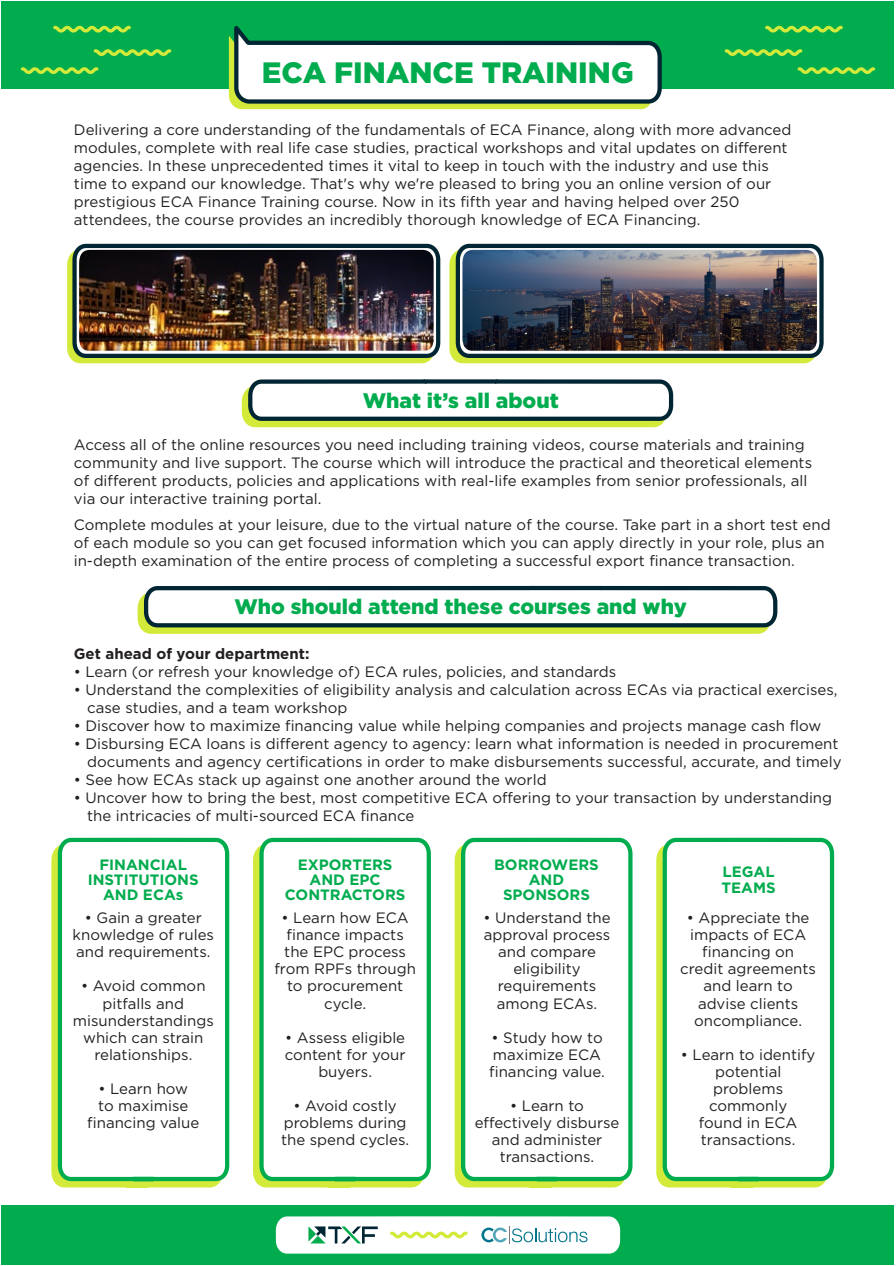
<style>
.page{position:relative;width:896px;height:1266px;background:#fff}
.page>*{position:absolute;margin:0;border:0;box-sizing:border-box;transform-origin:0 0}
.t1{font:900 29.4px "Gotham";color:#00ac4e}
.t2{font:900 21px "Gotham";color:#00ac4e}
.t3{font:15px/17.1px "Gotham";color:#231f20;text-align:center}
.t4{font:700 15px/15.3px "Gotham";color:#00ac4e;text-align:center}
.t5{font:700 15px "Gotham";color:#231f20}
</style>
<div class="page">
<div style="left:2px;top:2px;width:892px;height:87px;background:#00ac4e"></div>
<div style="left:2px;top:1205px;width:892px;height:59px;background:#00ac4e"></div>
<svg style="left:241px;top:379px;width:433px;height:49px"></svg>
<svg style="left:137px;top:585px;width:641px;height:49px"></svg>
<svg style="left:55px;top:1183px;width:150px;height:5px"></svg>
<svg style="left:608px;top:1183px;width:216px;height:5px"></svg>
<svg style="left:51px;top:837px;width:160px;height:346px"></svg>
<svg style="left:211px;top:837px;width:202px;height:346px"></svg>
<svg style="left:413px;top:837px;width:201px;height:346px"></svg>
<svg style="left:614px;top:837px;width:221px;height:346px"></svg>
<img style="left:67px;top:243px;width:757px;height:121px">
<img style="left:79px;top:250px;width:355px;height:101px">
<svg style="left:21px;top:67px;width:77px;height:7px"></svg>
<svg style="left:797px;top:67px;width:78px;height:7px"></svg>
<svg style="left:94px;top:49px;width:77px;height:7px"></svg>
<svg style="left:725px;top:49px;width:77px;height:7px"></svg>
<svg style="left:53px;top:26px;width:78px;height:7px"></svg>
<svg style="left:765px;top:26px;width:78px;height:7px"></svg>
<svg style="left:229px;top:26px;width:433px;height:83px"></svg>
<svg style="left:276px;top:1216px;width:344px;height:37px;background:#e7f2eb"></svg>
<h1 class="t1" style="left:262px;top:60px;width:373px">ECA FINANCE TRAINING</h1>
<p class="t3" style="left:74px;top:121px;width:719px;line-height:18px;text-align:left">Delivering a core understanding of the fundamentals of ECA Finance, along with more advanced modules, complete with real life case studies, practical workshops and vital updates on different agencies. In these unprecedented times it vital to keep in touch with the industry and use this time to expand our knowledge. That's why we're pleased to bring you an online version of our prestigious ECA Finance Training course. Now in its fifth year and having helped over 250 attendees, the course provides an incredibly thorough knowledge of ECA Financing.</p>
<h2 class="t2" style="left:363px;top:391px;width:197px">What it’s all about</h2>
<p class="t3" style="left:74px;top:437px;width:740px;line-height:18px;text-align:left">Access all of the online resources you need including training videos, course materials and training community and live support. The course which will introduce the practical and theoretical elements of different products, policies and applications with real-life examples from senior professionals, all via our interactive training portal.</p>
<p class="t3" style="left:74px;top:517px;width:758px;line-height:18px;text-align:left">Complete modules at your leisure, due to the virtual nature of the course. Take part in a short test end of each module so you can get focused information which you can apply directly in your role, plus an in-depth examination of the entire process of completing a successful export finance transaction.</p>
<h2 class="t2" style="left:234px;top:597px;width:454px">Who should attend these courses and why</h2>
<p class="t5" style="left:74px;top:647px;width:237px">Get ahead of your department:</p>
<p class="t3" style="left:74px;top:664px;width:544px">• Learn (or refresh your knowledge of) ECA rules, policies, and standards</p>
<p class="t3" style="left:87px;top:682px;width:752px;line-height:18px;text-align:left;text-indent:-13px">• Understand the complexities of eligibility analysis and calculation across ECAs via practical exercises, case studies, and a team workshop</p>
<p class="t3" style="left:74px;top:718px;width:749px">• Discover how to maximize financing value while helping companies and projects manage cash flow</p>
<p class="t3" style="left:74px;top:736px;width:769px;line-height:18px;text-align:right">• Disbursing ECA loans is different agency to agency: learn what information is needed in procurement documents and agency certifications in order to make disbursements successful, accurate, and timely</p>
<p class="t3" style="left:74px;top:772px;width:474px">• See how ECAs stack up against one another around the world</p>
<p class="t3" style="left:87px;top:790px;width:746px;line-height:18px;text-align:left;text-indent:-13px">• Uncover how to bring the best, most competitive ECA offering to your transaction by understanding the intricacies of multi-sourced ECA finance</p>
<p class="t4" style="left:88px;top:857px;width:113px">FINANCIAL<br>INSTITUTIONS<br>AND ECAs</p>
<p class="t4" style="left:285px;top:857px;width:122px">EXPORTERS<br>AND EPC<br>CONTRACTORS</p>
<p class="t4" style="left:494px;top:857px;width:106px">BORROWERS<br>AND<br>SPONSORS</p>
<p class="t4" style="left:721px;top:865px;width:56px;text-align:left">LEGAL<br>TEAMS</p>
<p class="t3" style="left:73px;top:910px;width:143px">• Gain a greater knowledge of rules and requirements.</p>
<p class="t3" style="left:73px;top:978px;width:142px">• Avoid common pitfalls and misunderstandings which can strain relationships.</p>
<p class="t3" style="left:87px;top:1081px;width:114px">• Learn how<br>to maximise financing value</p>
<p class="t3" style="left:274px;top:910px;width:143px">• Learn how ECA finance impacts the EPC process from RPFs through to procurement cycle.</p>
<p class="t3" style="left:285px;top:1030px;width:122px">• Assess eligible content for your buyers.</p>
<p class="t3" style="left:281px;top:1098px;width:130px">• Avoid costly problems during the spend cycles.</p>
<p class="t3" style="left:483px;top:910px;width:129px">• Understand the approval process and compare eligibility requirements among ECAs.</p>
<p class="t3" style="left:489px;top:1030px;width:117px;text-align:left">• Study how to maximize ECA financing value.</p>
<p class="t3" style="left:475px;top:1098px;width:146px">• Learn to effectively disburse and administer transactions.</p>
<p class="t3" style="left:680px;top:910px;width:137px">• Appreciate the impacts of ECA financing on credit agreements and learn to advise clients oncompliance.</p>
<p class="t3" style="left:681px;top:1047px;width:136px">• Learn to identify potential problems commonly<br>found in ECA transactions.</p>
</div>
